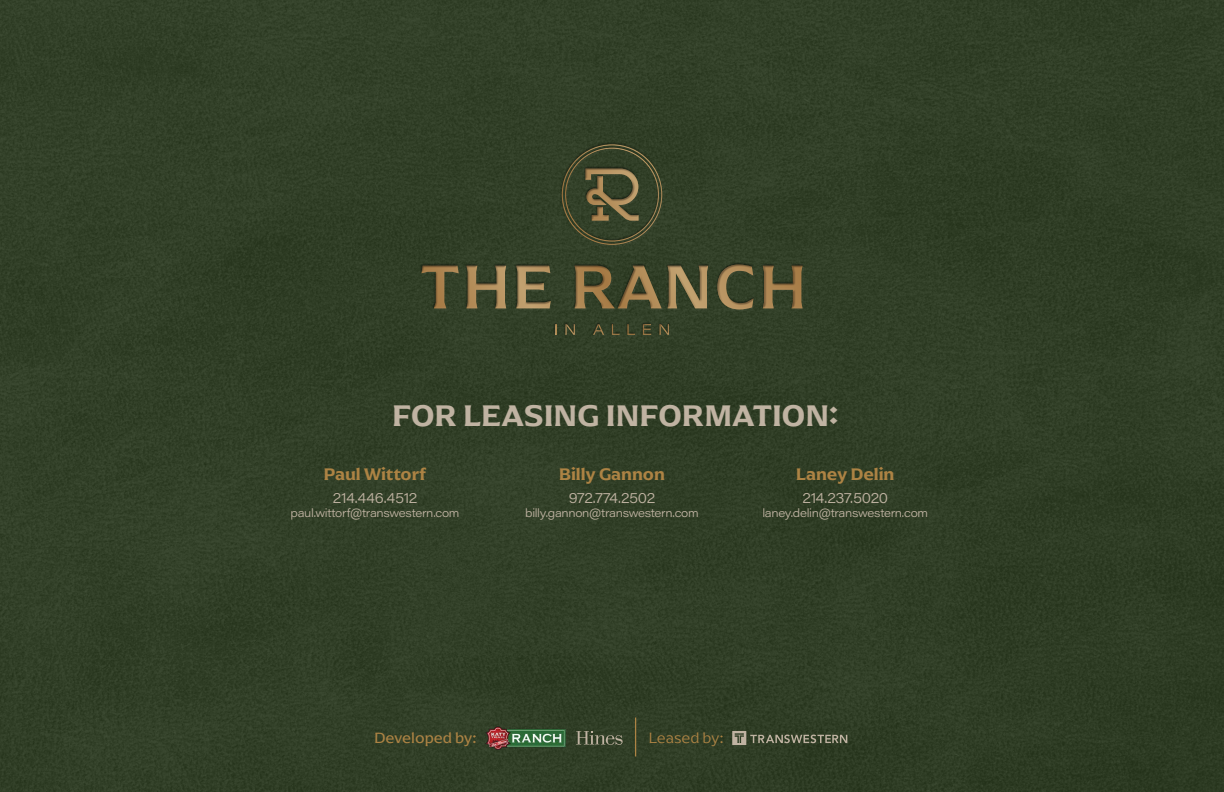
<style>
.page{position:relative;width:1224px;height:792px;background:#303e26}
.page>*{position:absolute;margin:0;border:0;box-sizing:border-box;transform-origin:0 0}
.t1{font:600 31.1px "Arpona";letter-spacing:.01em;color:#c0b3a2}
.t2{font:600 17.4px "Arpona";color:#ad8344}
.t3{font:15.5px "Arpona";color:#ad8344}
.t4{font:300 15.5px "Arpona";color:#ad8344}
.t5{font:300 14.5px "Acumin Pro Wide";letter-spacing:-.025em;color:#c0b3a2}
.t6{font:300 11.6px "Acumin Pro Wide";letter-spacing:-.025em;color:#c0b3a2}
</style>
<div class="page">
<div style="left:420px;top:143px;width:384px;height:193px;background:#231f20;opacity:.4"></div>
<hr style="left:635px;top:718px;width:1px;height:38px;background:#ad8344">
<svg style="left:576px;top:731px;width:47px;height:14px"></svg>
<img style="left:485px;top:727px;width:81px;height:22px">
<svg style="left:732px;top:731px;width:115px;height:14px"></svg>
<p class="t1" style="left:392px;top:396px;width:448px">FOR LEASING INFORMATION:</p>
<p class="t2" style="left:324px;top:464px;width:104px">Paul Wittorf</p>
<p class="t5" style="left:333px;top:488px;width:86px">214.446.4512</p>
<p class="t6" style="left:291px;top:505px;width:171px">paul.wittorf@transwestern.com</p>
<p class="t2" style="left:559px;top:464px;width:107px">Billy Gannon</p>
<p class="t5" style="left:569px;top:488px;width:88px">972.774.2502</p>
<p class="t6" style="left:525px;top:505px;width:175px">billy.gannon@transwestern.com</p>
<p class="t2" style="left:796px;top:464px;width:100px">Laney Delin</p>
<p class="t5" style="left:802px;top:488px;width:87px">214.237.5020</p>
<p class="t6" style="left:762px;top:505px;width:167px">laney.delin@transwestern.com</p>
<p class="t3" style="left:374px;top:728px;width:104px">Developed by:</p>
<p class="t4" style="left:649px;top:728px;width:76px">Leased by:</p>
</div>
